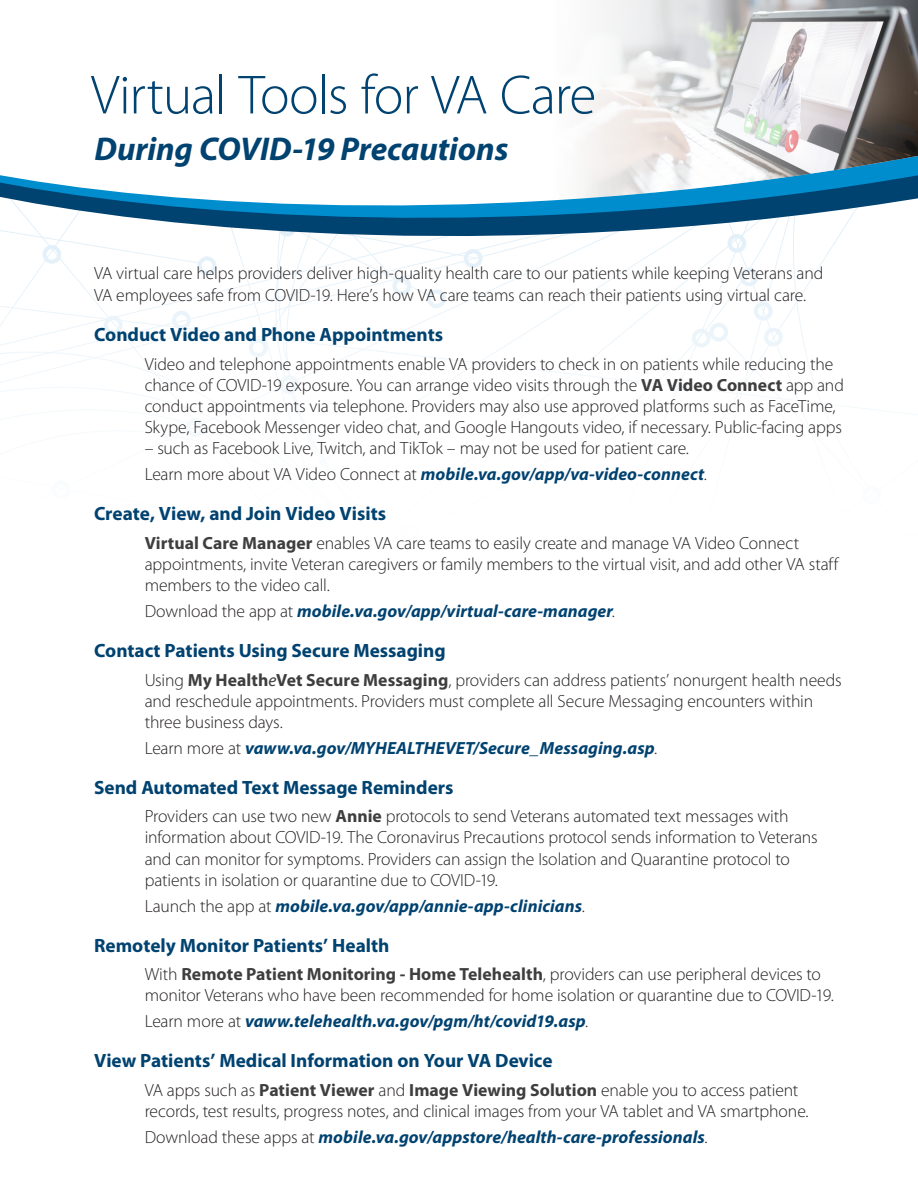
<style>
.page{position:relative;width:918px;height:1188px;background:#fff}
.page>*{position:absolute;margin:0;border:0;box-sizing:border-box;transform-origin:0 0}
.t1{font:300 55.5px "Myriad Pro";letter-spacing:-.025em;color:#004270}
.H1_Sub{font:italic 700 33px "Myriad Pro";letter-spacing:-.005em;color:#004270}
.t2{font:700 19.2px "Myriad Pro";color:#004270}
.bullet_body{font:300 17.7px/21.1px "Myriad Pro";letter-spacing:-.01em;color:#231f20}
.bullet_body-2{font:italic 700 17.7px "Myriad Pro";letter-spacing:.005em;color:#004270}
.Body{font:300 17.7px/22.5px "Myriad Pro";letter-spacing:-.01em;color:#231f20}
.s1{font-weight:700;color:#3e3e3f}
.s2{font-weight:300;font-style:normal;color:#231f20}
.s3{font-weight:400;font-style:italic;color:#3e3e3f}
</style>
<div class="page">
<svg style="left:209px;top:265px;width:707px;height:154px"></svg>
<svg style="left:0;top:298px;width:525px;height:130px"></svg>
<svg style="left:42px;top:246px;width:791px;height:19px"></svg>
<svg style="left:8px;top:232px;width:834px;height:14px"></svg>
<svg style="left:0;top:175px;width:851px;height:57px"></svg>
<img style="left:550px;top:0;width:368px;height:218px">
<h1 class="t1" style="left:91px;top:62px;width:507px">Virtual Tools for VA Care</h1>
<h1 class="H1_Sub" style="left:94px;top:127px;width:415px">During COVID-19 Precautions</h1>
<p class="Body" style="left:94px;top:261px;width:731px">VA virtual care helps providers deliver high-quality health care to our patients while keeping Veterans and<br>VA employees safe from COVID-19. Here’s how VA care teams can reach their patients using virtual care.</p>
<h2 class="t2" style="left:94px;top:322px;width:351px">Conduct Video and Phone Appointments</h2>
<p class="bullet_body" style="left:145px;top:353px;width:701px">Video and telephone appointments enable VA providers to check in on patients while reducing the chance of COVID-19 exposure. You can arrange video visits through the <span class="s1">VA Video Connect</span> app and conduct appointments via telephone. Providers may also use approved platforms such as FaceTime, Skype, Facebook Messenger video chat, and Google Hangouts video, if necessary. Public-facing apps</p>
<p class="bullet_body" style="left:145px;top:438px;width:546px">– such as Facebook Live, Twitch, and TikTok – may not be used for patient care.</p>
<p class="bullet_body-2" style="left:145px;top:463px;width:564px"><span class="s2">Learn more about VA Video Connect at</span> mobile.va.gov/app/va-video-connect<span class="s2">.</span></p>
<h2 class="t2" style="left:94px;top:501px;width:294px">Create, View, and Join Video Visits</h2>
<p class="bullet_body" style="left:145px;top:532px;width:695px"><span class="s1">Virtual Care Manager</span> enables VA care teams to easily create and manage VA Video Connect appointments, invite Veteran caregivers or family members to the virtual visit, and add other VA staff members to the video call.</p>
<p class="bullet_body-2" style="left:145px;top:600px;width:472px"><span class="s2">Download the app at</span> mobile.va.gov/app/virtual-care-manager<span class="s2">.</span></p>
<h2 class="t2" style="left:94px;top:638px;width:353px">Contact Patients Using Secure Messaging</h2>
<p class="bullet_body" style="left:145px;top:669px;width:699px">Using <span class="s1">My Health</span><span class="s3">e</span><span class="s1">Vet Secure Messaging</span>, providers can address patients’ nonurgent health needs and reschedule appointments. Providers must complete all Secure Messaging encounters within three business days.</p>
<p class="bullet_body-2" style="left:145px;top:736px;width:514px"><span class="s2">Learn more at</span> vaww.va.gov/MYHEALTHEVET/Secure_Messaging.asp<span class="s2">.</span></p>
<h2 class="t2" style="left:94px;top:775px;width:361px">Send Automated Text Message Reminders</h2>
<p class="bullet_body" style="left:145px;top:806px;width:675px">Providers can use two new <span class="s1">Annie</span> protocols to send Veterans automated text messages with information about COVID-19. The Coronavirus Precautions protocol sends information to Veterans and can monitor for symptoms. Providers can assign the Isolation and Quarantine protocol to patients in isolation or quarantine due to COVID-19.</p>
<p class="bullet_body-2" style="left:145px;top:894px;width:442px"><span class="s2">Launch the app at</span> mobile.va.gov/app/annie-app-clinicians<span class="s2">.</span></p>
<h2 class="t2" style="left:94px;top:933px;width:297px">Remotely Monitor Patients’ Health</h2>
<p class="bullet_body" style="left:145px;top:963px;width:691px">With <span class="s1">Remote Patient Monitoring - Home Telehealth</span>, providers can use peripheral devices to monitor Veterans who have been recommended for home isolation or quarantine due to COVID-19.</p>
<p class="bullet_body-2" style="left:145px;top:1010px;width:445px"><span class="s2">Learn more at</span> vaww.telehealth.va.gov/pgm/ht/covid19.asp<span class="s2">.</span></p>
<h2 class="t2" style="left:94px;top:1048px;width:460px">View Patients’ Medical Information on Your VA Device</h2>
<p class="bullet_body" style="left:145px;top:1079px;width:666px">VA apps such as <span class="s1">Patient Viewer</span> and <span class="s1">Image Viewing Solution</span> enable you to access patient records, test results, progress notes, and clinical images from your VA tablet and VA smartphone.</p>
<p class="bullet_body-2" style="left:145px;top:1125px;width:565px"><span class="s2">Download these apps at</span> mobile.va.gov/appstore/health-care-professionals<span class="s2">.</span></p>
</div>
